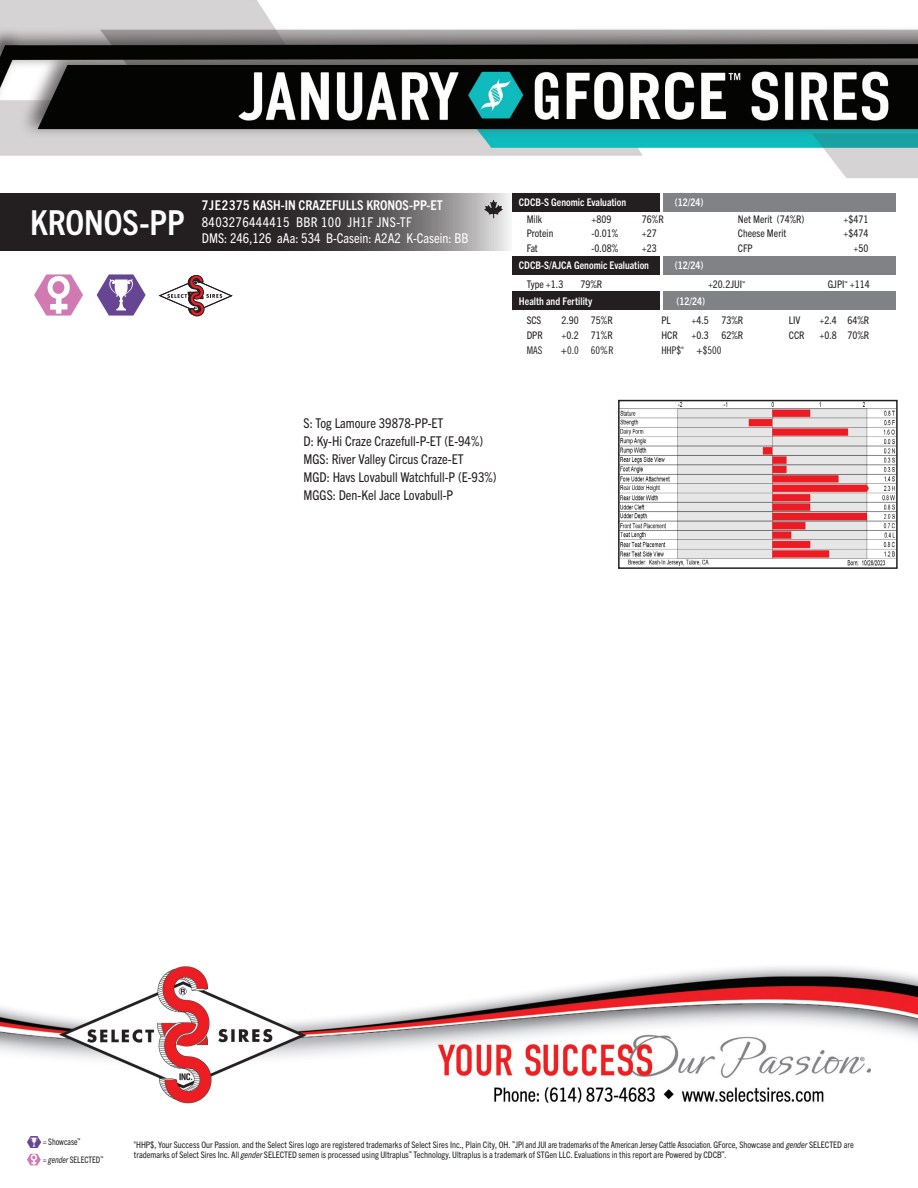
<style>
.page{position:relative;width:918px;height:1188px;background:#fff}
.page>*{position:absolute;margin:0;border:0;box-sizing:border-box;transform-origin:0 0}
.t1{font:700 condensed 34.5px "Trade Gothic Next LT Pro";color:#fff}
._1_2pgPEDIGREE{font:condensed 13.5px "Trade Gothic Next LT Pro";color:#231f20}
.t2{font:condensed 13.5px "Trade Gothic Next LT Pro";color:#fff}
.t3{font:700 condensed 13.5px "Trade Gothic Next LT Pro";color:#fff}
.t4{font:condensed 13.5px "Trade Gothic Next LT Pro";letter-spacing:.025em;color:#fff}
.t5{font:condensed 10.5px "Trade Gothic Next LT Pro";color:#231f20}
.t6{font:700 condensed 10.5px "Trade Gothic Next LT Pro";color:#fff}
.t7{font:10.5px "Trade Gothic LT Std Cn 18";color:#231f20}
.t8{font:condensed 9px/10.5px "Trade Gothic Next LT Pro";color:#231f20}
.t9{font:condensed 9px "Trade Gothic Next LT Pro";color:#231f20;scale:.93 1}
.t10{font:3.45px "Trade Gothic LT Std Cn 18";color:#231f20}
.s1{font-style:italic}
</style>
<div class="page">
<img style="left:0;top:0;width:918px;height:1166px">
<svg style="left:0;top:193px;width:512px;height:58px;background:#403d3e"></svg>
<div style="left:663px;top:256px;width:232px;height:19px;background:#808285"></div>
<div style="left:513px;top:256px;width:147px;height:19px;background:#231f20"></div>
<div style="left:663px;top:193px;width:232px;height:19px;background:#808285"></div>
<div style="left:513px;top:193px;width:147px;height:19px;background:#231f20"></div>
<div style="left:663px;top:291px;width:232px;height:19px;background:#808285"></div>
<div style="left:513px;top:291px;width:147px;height:19px;background:#231f20"></div>
<img style="left:621px;top:403px;width:274px;height:163px">
<div style="left:618px;top:400px;width:280px;height:169px;border:2px solid #231f20"></div>
<svg style="left:34px;top:274px;width:49px;height:42px"></svg>
<svg style="left:97px;top:274px;width:48px;height:42px"></svg>
<img style="left:476px;top:193px;width:36px;height:32px">
<svg style="left:159px;top:275px;width:73px;height:41px"></svg>
<svg style="left:27px;top:1154px;width:14px;height:11px"></svg>
<img style="left:27px;top:1136px;width:14px;height:12px">
<p class="t1" style="left:30px;top:199px;width:156px">KRONOS-PP</p>
<p class="t3" style="left:202px;top:196px;width:243px">7JE2375 KASH-IN CRAZEFULLS KRONOS-PP-ET</p>
<p class="t4" style="left:202px;top:213px;width:212px">8403276444415 BBR 100 JH1F JNS-TF</p>
<p class="t2" style="left:202px;top:229px;width:268px">DMS: 246,126 aAa: 534 B-Casein: A2A2 K-Casein: BB</p>
<p class="t6" style="left:519px;top:195px;width:109px">CDCB-S Genomic Evaluation</p>
<p class="t6" style="left:675px;top:195px;width:30px">(12/24)</p>
<p class="t5" style="left:527px;top:212px;width:17px">Milk</p>
<p class="t5" style="left:591px;top:212px;width:21px">+809</p>
<p class="t5" style="left:642px;top:212px;width:23px">76%R</p>
<p class="t5" style="left:738px;top:212px;width:68px">Net Merit (74%R)</p>
<p class="t5" style="left:843px;top:212px;width:26px">+$471</p>
<p class="t5" style="left:527px;top:226px;width:28px">Protein</p>
<p class="t5" style="left:591px;top:226px;width:28px">-0.01%</p>
<p class="t5" style="left:642px;top:226px;width:16px">+27</p>
<p class="t5" style="left:738px;top:226px;width:50px">Cheese Merit</p>
<p class="t5" style="left:843px;top:226px;width:26px">+$474</p>
<p class="t5" style="left:527px;top:241px;width:13px">Fat</p>
<p class="t5" style="left:591px;top:241px;width:28px">-0.08%</p>
<p class="t5" style="left:642px;top:241px;width:16px">+23</p>
<p class="t5" style="left:738px;top:241px;width:16px">CFP</p>
<p class="t5" style="left:853px;top:241px;width:16px">+50</p>
<p class="t6" style="left:519px;top:258px;width:132px">CDCB-S/AJCA Genomic Evaluation</p>
<p class="t6" style="left:675px;top:258px;width:30px">(12/24)</p>
<p class="t5" style="left:527px;top:277px;width:38px">Type +1.3</p>
<p class="t5" style="left:580px;top:277px;width:23px">79%R</p>
<p class="t5" style="left:708px;top:277px;width:39px">+20.2JUI<sup>™</sup></p>
<p class="t5" style="left:828px;top:277px;width:44px">GJPI<sup>™</sup> +114</p>
<p class="t6" style="left:519px;top:294px;width:75px">Health and Fertility</p>
<p class="t6" style="left:676px;top:294px;width:30px">(12/24)</p>
<p class="t5" style="left:527px;top:313px;width:16px">SCS</p>
<p class="t5" style="left:561px;top:313px;width:53px">2.90 75%R</p>
<p class="t5" style="left:661px;top:313px;width:11px">PL</p>
<p class="t5" style="left:691px;top:313px;width:53px">+4.5 73%R</p>
<p class="t5" style="left:789px;top:313px;width:13px">LIV</p>
<p class="t5" style="left:819px;top:313px;width:51px">+2.4 64%R</p>
<p class="t5" style="left:527px;top:328px;width:18px">DPR</p>
<p class="t5" style="left:561px;top:328px;width:53px">+0.2 71%R</p>
<p class="t5" style="left:661px;top:328px;width:18px">HCR</p>
<p class="t5" style="left:691px;top:328px;width:53px">+0.3 62%R</p>
<p class="t5" style="left:789px;top:328px;width:17px">CCR</p>
<p class="t5" style="left:819px;top:328px;width:51px">+0.8 70%R</p>
<p class="t7" style="left:527px;top:344px;width:17px">MAS</p>
<p class="t7" style="left:561px;top:344px;width:54px">+0.0 60%R</p>
<p class="t7" style="left:661px;top:344px;width:21px">HHP$</p>
<p class="t10" style="left:681px;top:345px;width:4px">®</p>
<p class="t7" style="left:696px;top:344px;width:26px">+$500</p>
<p class="_1_2pgPEDIGREE" style="left:304px;top:413px;width:141px">S: Tog Lamoure 39878-PP-ET</p>
<p class="_1_2pgPEDIGREE" style="left:304px;top:431px;width:181px">D: Ky-Hi Craze Crazefull-P-ET (E-94%)</p>
<p class="_1_2pgPEDIGREE" style="left:304px;top:449px;width:162px">MGS: River Valley Circus Craze-ET</p>
<p class="_1_2pgPEDIGREE" style="left:304px;top:467px;width:195px">MGD: Havs Lovabull Watchfull-P (E-93%)</p>
<p class="_1_2pgPEDIGREE" style="left:304px;top:485px;width:151px">MGGS: Den-Kel Jace Lovabull-P</p>
<p class="t9" style="left:43px;top:1136px;width:42px">= Showcase<sup>™</sup></p>
<p class="t9" style="left:43px;top:1153px;width:67px">= <span class="s1">gender</span> SELECTED<sup>™</sup></p>
<p class="t8" style="left:134px;top:1139px;width:721px"><sup>®</sup>HHP$, Your Success Our Passion. and the Select Sires logo are registered trademarks of Select Sires Inc., Plain City, OH. <sup>™</sup>JPI and JUI are trademarks of the American Jersey Cattle Association. GForce, Showcase and <span class="s1">gender</span> SELECTED are trademarks of Select Sires Inc. All <span class="s1">gender</span> SELECTED semen is processed using Ultraplus<sup>™</sup> Technology. Ultraplus is a trademark of STGen LLC. Evaluations in this report are Powered by CDCB<sup>™</sup>.</p>
</div>
